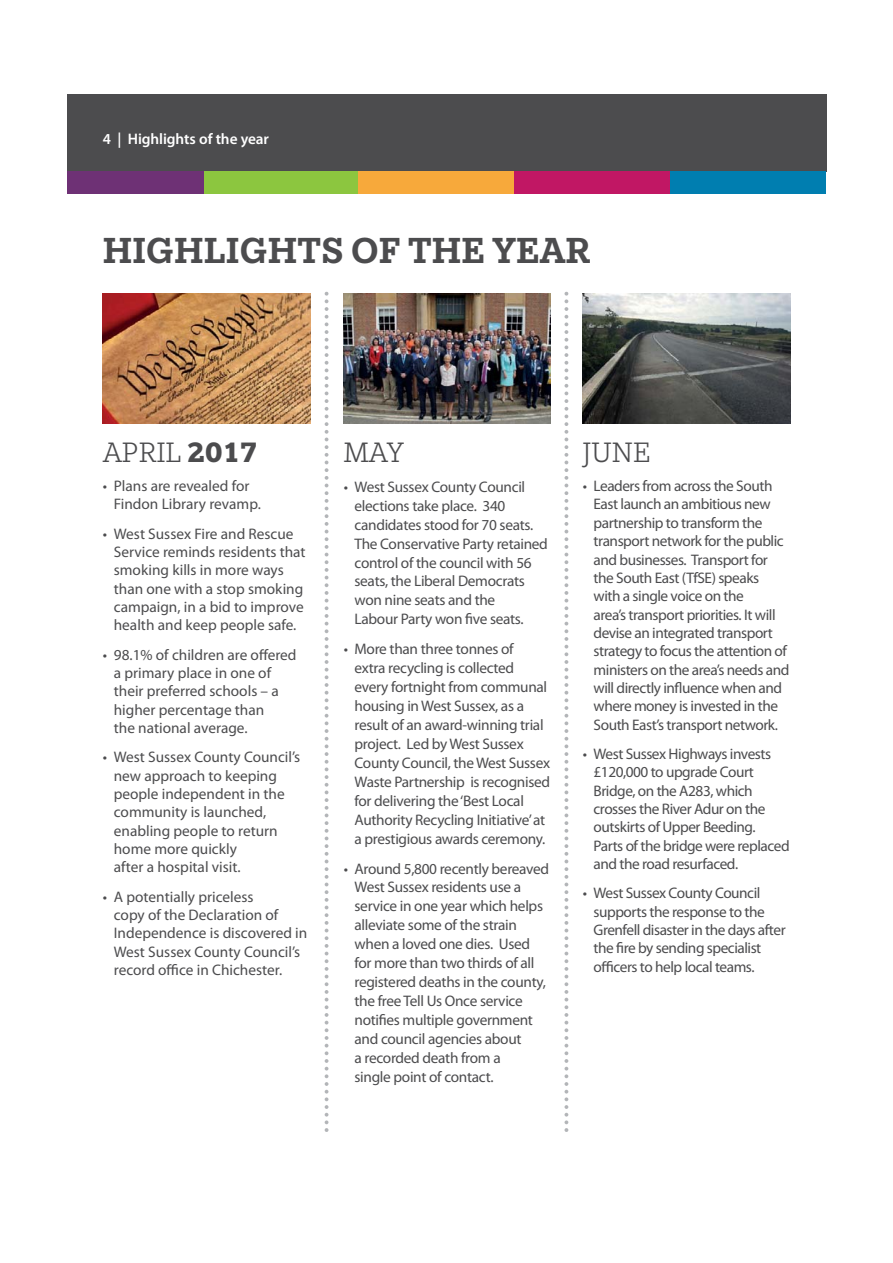
<style>
.page{position:relative;width:893px;height:1263px;background:#fff}
.page>*{position:absolute;margin:0;border:0;box-sizing:border-box;transform-origin:0 0}
.t1{font:500 39.6px "Egyptian Slate Pro";letter-spacing:.015em;color:#4c4c4e}
.t2{font:300 30.6px "Egyptian Slate Pro";letter-spacing:.015em;color:#4c4c4e}
.t3{font:15.3px/18.9px "Myriad Pro";letter-spacing:-.02em;color:#4c4c4e}
.t4{font:15.3px/18.3px "Myriad Pro";color:#4c4c4e}
.t5{font:600 15.3px "Myriad Pro";letter-spacing:-.005em;color:#fff}
.s1{font-weight:700}
</style>
<div class="page">
<div style="left:67px;top:95px;width:759px;height:77px;background:#4c4c4e"></div>
<div style="left:67px;top:171px;width:137px;height:23px;background:#6e3175"></div>
<div style="left:204px;top:171px;width:155px;height:23px;background:#8cc63f"></div>
<div style="left:358px;top:171px;width:156px;height:23px;background:#f7a93b"></div>
<div style="left:514px;top:171px;width:156px;height:23px;background:#c11764"></div>
<div style="left:670px;top:171px;width:156px;height:23px;background:#007eb0"></div>
<svg style="left:324px;top:292px;width:4px;height:840px"></svg>
<svg style="left:564px;top:292px;width:4px;height:840px"></svg>
<img style="left:103px;top:294px;width:207px;height:129px">
<img style="left:344px;top:294px;width:206px;height:129px">
<img style="left:582px;top:294px;width:208px;height:129px">
<p class="t5" style="left:103px;top:133px;width:167px">4 | Highlights of the year</p>
<h1 class="t1" style="left:103px;top:237px;width:488px">HIGHLIGHTS OF THE YEAR</h1>
<h2 class="t2" style="left:103px;top:433px;width:156px">APRIL <span class="s1">2017</span></h2>
<p class="t4" style="left:114px;top:478px;width:149px;text-indent:-11px">• Plans are revealed for<br>Findon Library revamp.</p>
<p class="t4" style="left:114px;top:525px;width:193px;text-indent:-11px">• West Sussex Fire and Rescue<br>Service reminds residents that smoking kills in more ways than one with a stop smoking campaign, in a bid to improve health and keep people safe.</p>
<p class="t4" style="left:114px;top:646px;width:184px;text-indent:-11px">• 98.1% of children are offered a primary place in one of their preferred schools – a higher percentage than<br>the national average.</p>
<p class="t4" style="left:114px;top:749px;width:188px;text-indent:-11px">• West Sussex County Council’s new approach to keeping people independent in the community is launched, enabling people to return home more quickly<br>after a hospital visit.</p>
<p class="t4" style="left:114px;top:888px;width:195px;text-indent:-11px">• A potentially priceless<br>copy of the Declaration of<br>Independence is discovered in<br>West Sussex County Council’s record office in Chichester.</p>
<h2 class="t2" style="left:344px;top:433px;width:62px">MAY</h2>
<p class="t3" style="left:354px;top:478px;width:195px;text-indent:-11px">• West Sussex County Council elections take place. 340 candidates stood for 70 seats.<br>The Conservative Party retained control of the council with 56 seats, the Liberal Democrats won nine seats and the<br>Labour Party won five seats.</p>
<p class="t3" style="left:354px;top:641px;width:197px;text-indent:-11px">• More than three tonnes of<br>extra recycling is collected every fortnight from communal housing in West Sussex, as a result of an award-winning trial project. Led by West Sussex<br>County Council, the West Sussex<br>Waste Partnership is recognised for delivering the ‘Best Local<br>Authority Recycling Initiative’ at a prestigious awards ceremony.</p>
<p class="t3" style="left:354px;top:860px;width:196px;text-indent:-11px">• Around 5,800 recently bereaved<br>West Sussex residents use a service in one year which helps alleviate some of the strain when a loved one dies. Used for more than two thirds of all registered deaths in the county, the free Tell Us Once service notifies multiple government and council agencies about<br>a recorded death from a<br>single point of contact.</p>
<h2 class="t2" style="left:583px;top:433px;width:69px">JUNE</h2>
<p class="t3" style="left:593px;top:478px;width:197px;line-height:18.3px;text-indent:-11px">• Leaders from across the South<br>East launch an ambitious new partnership to transform the transport network for the public and businesses. Transport for the South East (TfSE) speaks with a single voice on the<br>area’s transport priorities. It will devise an integrated transport strategy to focus the attention of ministers on the area’s needs and will directly influence when and where money is invested in the<br>South East’s transport network.</p>
<p class="t3" style="left:593px;top:746px;width:197px;line-height:18.3px;text-indent:-11px">• West Sussex Highways invests £120,000 to upgrade Court<br>Bridge, on the A283, which crosses the River Adur on the outskirts of Upper Beeding.<br>Parts of the bridge were replaced and the road resurfaced.</p>
<p class="t3" style="left:593px;top:885px;width:193px;line-height:18.3px;text-indent:-11px">• West Sussex County Council supports the response to the<br>Grenfell disaster in the days after the fire by sending specialist officers to help local teams.</p>
</div>
